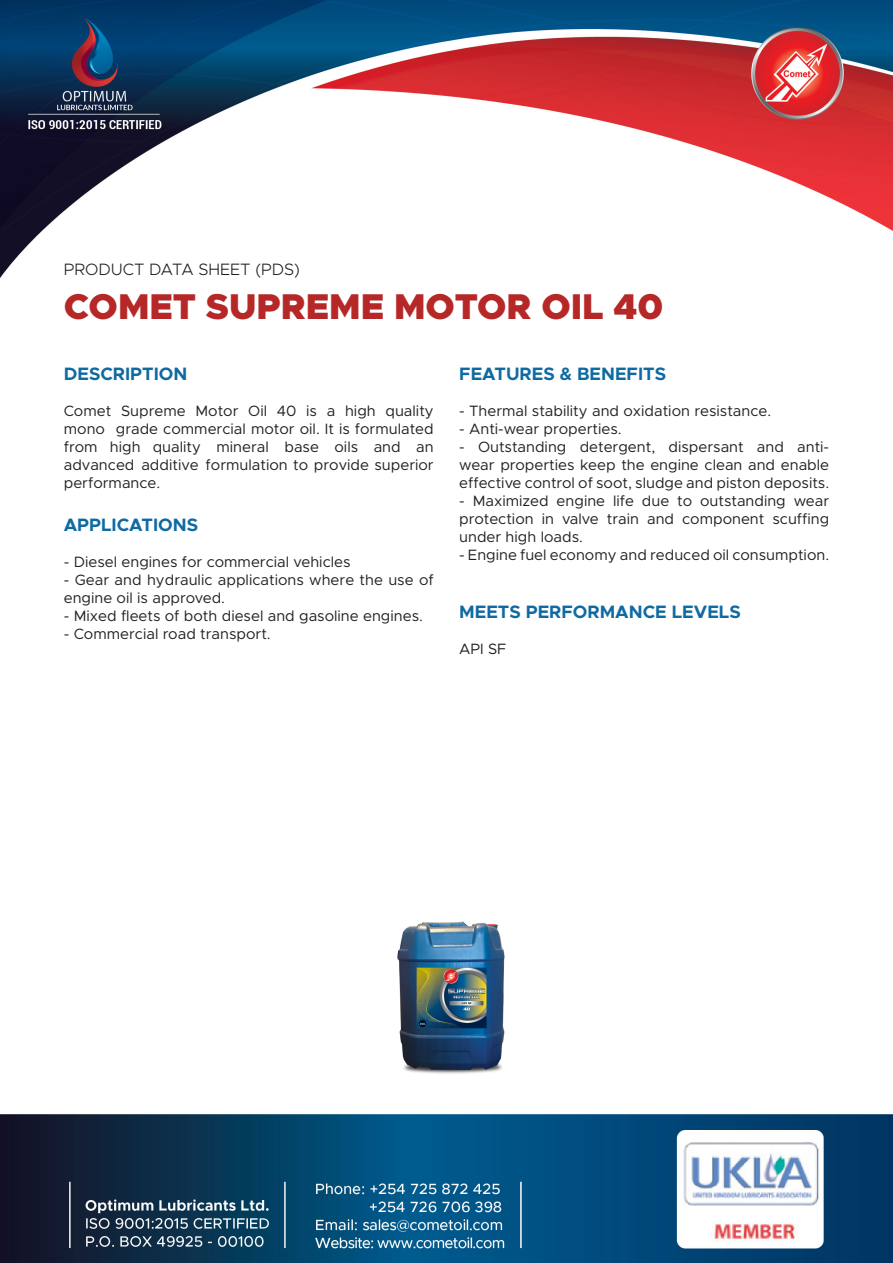
<style>
.page{position:relative;width:893px;height:1263px;background:#fff}
.page>*{position:absolute;margin:0;border:0;box-sizing:border-box;transform-origin:0 0}
.PRODUCT_NAME{font:900 36px "Metropolis";color:#b62827}
.BODY_TEXT_HEADER{font:700 18px "Metropolis";color:#106aa2}
.PDS{font:300 16.5px "Metropolis";color:#231f20}
.BODY_TEXT{font:15px/18px "Metropolis";color:#231f20;text-align:justify}
.BODY_TEXT_HEADER-2{font:15px/18px "Metropolis";color:#231f20}
</style>
<div class="page">
<img style="left:0;top:0;width:893px;height:1263px">
<img style="left:381px;top:915px;width:156px;height:181px">
<p class="PDS" style="left:64px;top:259px;width:238px">PRODUCT DATA SHEET (PDS)</p>
<p class="PRODUCT_NAME" style="left:64px;top:283px;width:601px">COMET SUPREME MOTOR OIL 40</p>
<p class="BODY_TEXT_HEADER" style="left:64px;top:362px;width:125px">DESCRIPTION</p>
<p class="BODY_TEXT" style="left:64px;top:402px;width:371px">Comet Supreme Motor Oil 40 is a high quality mono grade commercial motor oil. It is formulated from high quality mineral base oils and an advanced additive formulation to provide superior performance.</p>
<p class="BODY_TEXT_HEADER" style="left:64px;top:514px;width:136px">APPLICATIONS</p>
<p class="BODY_TEXT_HEADER-2" style="left:64px;top:553px;width:288px">- Diesel engines for commercial vehicles</p>
<p class="BODY_TEXT_HEADER-2" style="left:64px;top:571px;width:371px">- Gear and hydraulic applications where the use of engine oil is approved.</p>
<p class="BODY_TEXT_HEADER-2" style="left:64px;top:607px;width:361px">- Mixed fleets of both diesel and gasoline engines.</p>
<p class="BODY_TEXT_HEADER-2" style="left:64px;top:625px;width:208px">- Commercial road transport.</p>
<p class="BODY_TEXT_HEADER" style="left:459px;top:362px;width:208px">FEATURES &amp; BENEFITS</p>
<p class="BODY_TEXT" style="left:459px;top:402px;width:313px">- Thermal stability and oxidation resistance.</p>
<p class="BODY_TEXT" style="left:459px;top:420px;width:164px">- Anti-wear properties.</p>
<p class="BODY_TEXT" style="left:459px;top:438px;width:371px">- Outstanding detergent, dispersant and anti&shy;wear properties keep the engine clean and enable effective control of soot, sludge and piston deposits.</p>
<p class="BODY_TEXT" style="left:459px;top:492px;width:371px">- Maximized engine life due to outstanding wear protection in valve train and component scuffing under high loads.</p>
<p class="BODY_TEXT" style="left:459px;top:546px;width:371px">- Engine fuel economy and reduced oil consumption.</p>
<p class="BODY_TEXT_HEADER" style="left:459px;top:600px;width:283px">MEETS PERFORMANCE LEVELS</p>
<p class="BODY_TEXT" style="left:459px;top:639px;width:49px">API SF</p>
</div>
